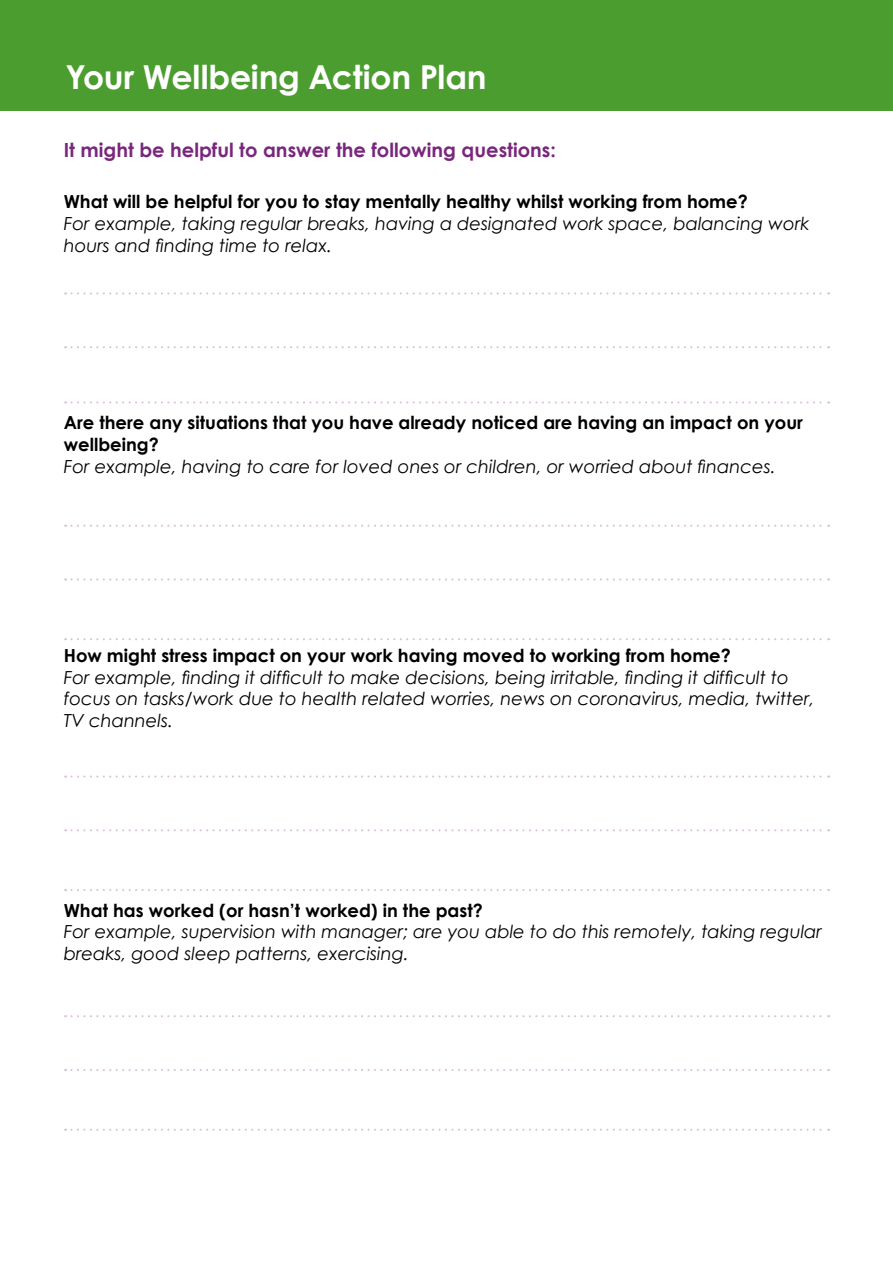
<style>
.page{position:relative;width:893px;height:1263px;background:#fff}
.page>*{position:absolute;margin:0;border:0;box-sizing:border-box;transform-origin:0 0}
.t1{font:700 33px "Century Gothic";letter-spacing:-.005em;color:#fff}
.t2{font:700 19.5px "Century Gothic";color:#79277c}
.t3{font:italic 18px/21.6px "Century Gothic";color:#000}
.t4{font:700 18px/21.6px "Century Gothic";color:#000}
</style>
<div class="page">
<div style="left:0;top:0;width:893px;height:110px;background:#4c9d2f"></div>
<svg style="left:65px;top:292px;width:764px;height:2px"></svg>
<svg style="left:65px;top:346px;width:764px;height:2px"></svg>
<svg style="left:65px;top:401px;width:764px;height:2px"></svg>
<svg style="left:65px;top:525px;width:764px;height:2px"></svg>
<svg style="left:65px;top:578px;width:764px;height:2px"></svg>
<svg style="left:65px;top:638px;width:764px;height:2px"></svg>
<svg style="left:65px;top:775px;width:764px;height:2px"></svg>
<svg style="left:65px;top:829px;width:764px;height:2px"></svg>
<svg style="left:65px;top:889px;width:764px;height:2px"></svg>
<svg style="left:65px;top:1015px;width:764px;height:2px"></svg>
<svg style="left:65px;top:1069px;width:764px;height:2px"></svg>
<svg style="left:65px;top:1129px;width:764px;height:2px"></svg>
<h1 class="t1" style="left:66px;top:52px;width:423px">Your Wellbeing Action Plan</h1>
<p class="t2" style="left:64px;top:135px;width:494px">It might be helpful to answer the following questions:</p>
<p class="t4" style="left:64px;top:190px;width:685px">What will be helpful for you to stay mentally healthy whilst working from home?</p>
<p class="t3" style="left:64px;top:212px;width:747px">For example, taking regular breaks, having a designated work space, balancing work hours and finding time to relax.</p>
<p class="t4" style="left:64px;top:411px;width:741px">Are there any situations that you have already noticed are having an impact on your wellbeing?</p>
<p class="t3" style="left:64px;top:455px;width:714px">For example, having to care for loved ones or children, or worried about finances.</p>
<p class="t4" style="left:64px;top:644px;width:669px">How might stress impact on your work having moved to working from home?</p>
<p class="t3" style="left:64px;top:666px;width:752px">For example, finding it difficult to make decisions, being irritable, finding it difficult to focus on tasks/work due to health related worries, news on coronavirus, media, twitter,<br>TV channels.</p>
<p class="t4" style="left:64px;top:898px;width:421px">What has worked (or hasn’t worked) in the past?</p>
<p class="t3" style="left:64px;top:921px;width:760px">For example, supervision with manager; are you able to do this remotely, taking regular breaks, good sleep patterns, exercising.</p>
</div>
